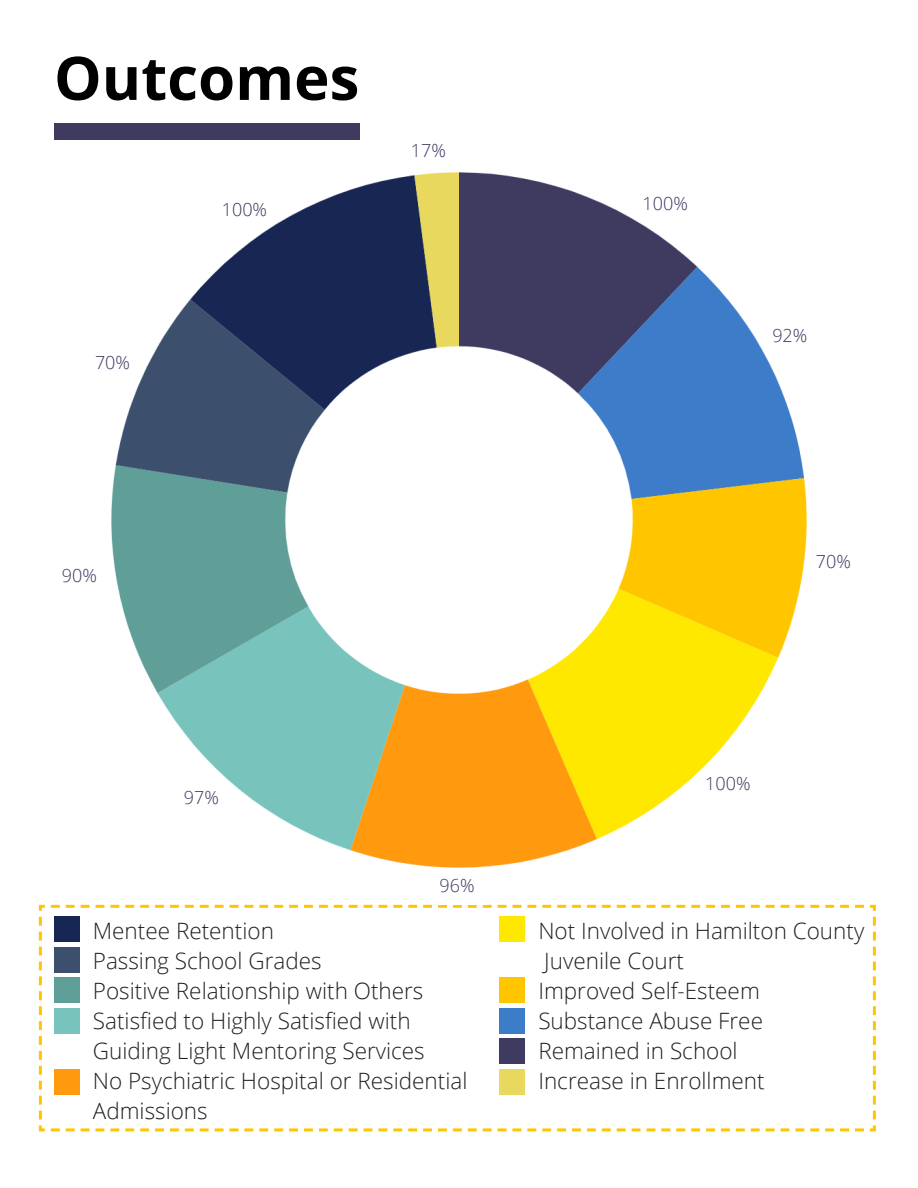
<style>
.page{position:relative;width:918px;height:1188px;background:#fff}
.page>*{position:absolute;margin:0;border:0;box-sizing:border-box;transform-origin:0 0}
.t1{font:700 60px "Open Sans";color:#000}
.t2{font:300 22.5px/30px "Open Sans";color:#231f20}
.t3{font:300 18px "Open Sans";color:#3f3a60}
</style>
<div class="page">
<div style="left:54px;top:124px;width:306px;height:16px;background:#3f3a60"></div>
<svg style="left:38px;top:904px;width:838px;height:228px"></svg>
<div style="left:54px;top:916px;width:26px;height:26px;background:#182654"></div>
<div style="left:500px;top:916px;width:25px;height:26px;background:#ffe800"></div>
<div style="left:54px;top:947px;width:26px;height:26px;background:#3c506e"></div>
<div style="left:500px;top:977px;width:25px;height:26px;background:#ffc600"></div>
<div style="left:54px;top:978px;width:26px;height:25px;background:#609e98"></div>
<div style="left:500px;top:1008px;width:25px;height:25px;background:#3d7cc9"></div>
<div style="left:54px;top:1008px;width:26px;height:26px;background:#78c4bd"></div>
<div style="left:500px;top:1038px;width:25px;height:26px;background:#3f3a60"></div>
<div style="left:54px;top:1069px;width:26px;height:25px;background:#ff990d"></div>
<div style="left:500px;top:1069px;width:25px;height:25px;background:#e8d85d"></div>
<img style="left:111px;top:172px;width:696px;height:696px">
<div style="left:222px;top:202px;width:52px;height:21px;background:#fff"></div>
<div style="left:95px;top:355px;width:43px;height:21px;background:#fff"></div>
<div style="left:184px;top:790px;width:48px;height:27px;background:#fff"></div>
<div style="left:440px;top:878px;width:48px;height:27px;background:#fff"></div>
<div style="left:705px;top:777px;width:48px;height:27px;background:#fff"></div>
<div style="left:772px;top:328px;width:48px;height:27px;background:#fff"></div>
<div style="left:643px;top:196px;width:48px;height:27px;background:#fff"></div>
<p class="t1" style="left:54px;top:36px;width:307px">Outcomes</p>
<p class="t3" style="left:222px;top:197px;width:47px">100%</p>
<p class="t3" style="left:411px;top:138px;width:37px">17%</p>
<p class="t3" style="left:95px;top:350px;width:37px">70%</p>
<p class="t3" style="left:62px;top:563px;width:37px">90%</p>
<p class="t3" style="left:643px;top:191px;width:47px">100%</p>
<p class="t3" style="left:772px;top:323px;width:37px">92%</p>
<p class="t3" style="left:816px;top:550px;width:37px">70%</p>
<p class="t3" style="left:184px;top:785px;width:37px">97%</p>
<p class="t3" style="left:440px;top:873px;width:37px">96%</p>
<p class="t2" style="left:93px;top:915px;width:183px">Mentee Retention</p>
<p class="t2" style="left:93px;top:945px;width:230px">Passing School Grades</p>
<p class="t2" style="left:93px;top:975px;width:332px">Positive Relationship with Others</p>
<p class="t2" style="left:93px;top:1005px;width:333px">Satisfied to Highly Satisfied with<br>Guiding Light Mentoring Services</p>
<p class="t2" style="left:93px;top:1065px;width:376px">No Psychiatric Hospital or Residential</p>
<p class="t2" style="left:93px;top:1095px;width:116px">Admissions</p>
<p class="t3" style="left:705px;top:771px;width:47px">100%</p>
<p class="t2" style="left:538px;top:915px;width:328px">Not Involved in Hamilton County<br>Juvenile Court</p>
<p class="t2" style="left:538px;top:975px;width:223px">Improved Self-Esteem</p>
<p class="t2" style="left:538px;top:1005px;width:226px">Substance Abuse Free</p>
<p class="t2" style="left:538px;top:1035px;width:201px">Remained in School</p>
<p class="t2" style="left:538px;top:1065px;width:228px">Increase in Enrollment</p>
</div>
